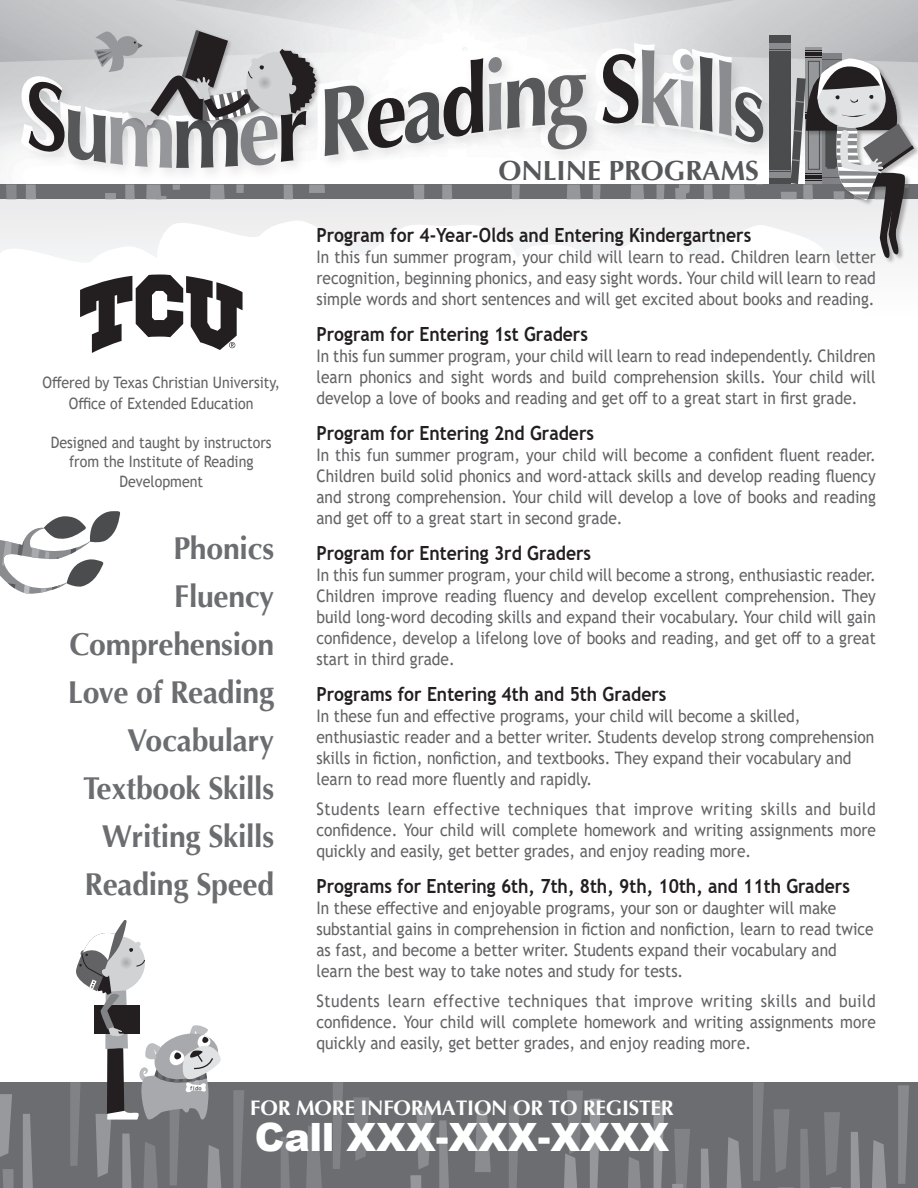
<style>
.page{position:relative;width:918px;height:1188px;background:#fff}
.page>*{position:absolute;margin:0;border:0;box-sizing:border-box;transform-origin:0 0}
.t1{font:900 39px "Arial";color:#fff}
.Tuition{font:700 31.5px "Optima";letter-spacing:-.01em;color:#6c6d70;scale:.96 1}
.t2{font:700 27.6px "Optima";color:#57585a}
.Headline{font:700 21px "Optima";letter-spacing:-.01em;color:#fff}
.course_descript{font:700 19.5px "Trebuchet MS";color:#231f20;scale:.9 1}
.course_descript-2{font:17.25px/21px "Trebuchet MS";color:#636366;text-align:justify;scale:.9 1}
.course_descript-3{font:15.75px "Trebuchet MS";color:#636366;scale:.9 1}
.t3{font:5.55px "Trebuchet MS";color:#231f20}
</style>
<div class="page">
<div style="left:0;top:199px;width:770px;height:41px;background:#ececee"></div>
<svg style="left:0;top:240px;width:138px;height:22px;fill:#f2f3f4"></svg>
<svg style="left:138px;top:214px;width:397px;height:61px"></svg>
<svg style="left:472px;top:221px;width:298px;height:54px"></svg>
<svg style="left:0;top:0;width:918px;height:184px"></svg>
<svg style="left:806px;top:47px;width:16px;height:4px"></svg>
<svg style="left:770px;top:36px;width:21px;height:15px"></svg>
<div style="left:770px;top:44px;width:21px;height:5px;background:#8a8c8f"></div>
<div style="left:0;top:184px;width:918px;height:15px;background:#6c6d70"></div>
<svg style="left:26px;top:185px;width:10px;height:14px"></svg>
<svg style="left:173px;top:185px;width:7px;height:5px"></svg>
<svg style="left:210px;top:185px;width:15px;height:14px"></svg>
<svg style="left:512px;top:185px;width:8px;height:14px"></svg>
<svg style="left:567px;top:185px;width:14px;height:14px"></svg>
<svg style="left:657px;top:185px;width:7px;height:14px"></svg>
<svg style="left:729px;top:185px;width:16px;height:14px"></svg>
<svg style="left:125px;top:185px;width:10px;height:14px"></svg>
<div style="left:236px;top:185px;width:8px;height:8px;background:#95979a"></div>
<svg style="left:284px;top:185px;width:9px;height:14px"></svg>
<svg style="left:309px;top:185px;width:16px;height:8px"></svg>
<svg style="left:442px;top:185px;width:10px;height:14px"></svg>
<svg style="left:593px;top:185px;width:8px;height:14px"></svg>
<svg style="left:631px;top:185px;width:13px;height:14px"></svg>
<svg style="left:679px;top:185px;width:11px;height:9px"></svg>
<svg style="left:704px;top:185px;width:9px;height:14px"></svg>
<svg style="left:146px;top:185px;width:20px;height:14px"></svg>
<div style="left:675px;top:188px;width:11px;height:11px;background:#95979a"></div>
<svg style="left:414px;top:185px;width:10px;height:14px"></svg>
<div style="left:105px;top:193px;width:11px;height:6px;background:#95979a"></div>
<svg style="left:6px;top:185px;width:11px;height:14px"></svg>
<div style="left:805px;top:58px;width:113px;height:206px;background:#231f20;opacity:.31"></div>
<svg style="left:770px;top:51px;width:144px;height:212px"></svg>
<svg style="left:824px;top:103px;width:14px;height:14px"></svg>
<svg style="left:0;top:511px;width:121px;height:83px"></svg>
<div style="left:0;top:1082px;width:918px;height:106px;background:#6c6d70"></div>
<svg style="left:23px;top:1114px;width:10px;height:74px"></svg>
<svg style="left:333px;top:1082px;width:10px;height:87px"></svg>
<svg style="left:509px;top:1106px;width:11px;height:82px"></svg>
<svg style="left:654px;top:1102px;width:10px;height:86px"></svg>
<svg style="left:727px;top:1137px;width:14px;height:51px"></svg>
<svg style="left:800px;top:1129px;width:10px;height:59px"></svg>
<svg style="left:872px;top:1140px;width:14px;height:48px"></svg>
<svg style="left:0;top:1094px;width:12px;height:63px"></svg>
<svg style="left:233px;top:1090px;width:11px;height:98px"></svg>
<svg style="left:281px;top:1137px;width:9px;height:51px"></svg>
<svg style="left:306px;top:1125px;width:16px;height:63px"></svg>
<svg style="left:353px;top:1097px;width:16px;height:64px"></svg>
<svg style="left:439px;top:1120px;width:10px;height:68px"></svg>
<svg style="left:475px;top:1109px;width:16px;height:63px"></svg>
<svg style="left:564px;top:1091px;width:19px;height:97px"></svg>
<svg style="left:590px;top:1099px;width:11px;height:89px"></svg>
<svg style="left:628px;top:1157px;width:13px;height:31px"></svg>
<svg style="left:674px;top:1129px;width:16px;height:59px"></svg>
<svg style="left:701px;top:1149px;width:9px;height:39px"></svg>
<svg style="left:753px;top:1082px;width:11px;height:99px"></svg>
<svg style="left:774px;top:1109px;width:15px;height:63px"></svg>
<svg style="left:824px;top:1112px;width:16px;height:63px"></svg>
<svg style="left:851px;top:1132px;width:9px;height:56px"></svg>
<svg style="left:898px;top:1085px;width:11px;height:99px"></svg>
<svg style="left:778px;top:1187px;width:16px;height:1px"></svg>
<hr style="left:672px;top:1184px;width:11px;height:4px;background:#95979a">
<svg style="left:410px;top:1106px;width:22px;height:82px"></svg>
<svg style="left:3px;top:1169px;width:11px;height:19px"></svg>
<div style="left:23px;top:44px;width:755px;height:139px;background:#57585a;opacity:.18"></div>
<svg style="left:595px;top:43px;width:168px;height:101px"></svg>
<svg style="left:21px;top:30px;width:566px;height:141px"></svg>
<svg style="left:70px;top:920px;width:152px;height:268px"></svg>
<svg style="left:80px;top:275px;width:163px;height:78px"></svg>
<p class="course_descript-3" style="left:43px;top:372px;width:265px">Offered by Texas Christian University,</p>
<p class="course_descript-3" style="left:69px;top:393px;width:207px">Office of Extended Education</p>
<p class="course_descript-3" style="left:51px;top:432px;width:247px">Designed and taught by instructors</p>
<p class="course_descript-3" style="left:69px;top:452px;width:207px">from the Institute of Reading</p>
<p class="course_descript-3" style="left:119px;top:471px;width:94px">Development</p>
<p class="Tuition" style="left:173px;top:530px;width:106px">Phonics</p>
<p class="Tuition" style="left:174px;top:578px;width:106px">Fluency</p>
<p class="Tuition" style="left:69px;top:626px;width:215px">Comprehension</p>
<p class="Tuition" style="left:68px;top:674px;width:216px">Love of Reading</p>
<p class="Tuition" style="left:127px;top:722px;width:154px">Vocabulary</p>
<p class="Tuition" style="left:83px;top:770px;width:201px">Textbook Skills</p>
<p class="Tuition" style="left:102px;top:818px;width:181px">Writing Skills</p>
<p class="Tuition" style="left:85px;top:866px;width:199px">Reading Speed</p>
<p class="t3" style="left:191px;top:1084px;width:13px;rotate:5deg">fido</p>
<p class="t2" style="left:498px;top:154px;width:262px">ONLINE PROGRAMS</p>
<p class="course_descript" style="left:316px;top:223px;width:485px">Program for 4-Year-Olds and Entering Kindergartners</p>
<p class="course_descript-2" style="left:316px;top:247px;width:623px">In this fun summer program, your child will learn to read. Children learn letter recognition, beginning phonics, and easy sight words. Your child will learn to read simple words and short sentences and will get excited about books and reading.</p>
<p class="course_descript" style="left:316px;top:322px;width:303px">Program for Entering 1st Graders</p>
<p class="course_descript-2" style="left:316px;top:346px;width:623px">In this fun summer program, your child will learn to read independently. Children learn phonics and sight words and build comprehension skills. Your child will develop a love of books and reading and get off to a great start in first grade.</p>
<p class="course_descript" style="left:316px;top:421px;width:310px">Program for Entering 2nd Graders</p>
<p class="course_descript-2" style="left:316px;top:445px;width:623px">In this fun summer program, your child will become a confident fluent reader.<br>Children build solid phonics and word-attack skills and develop reading fluency and strong comprehension. Your child will develop a love of books and reading and get off to a great start in second grade.</p>
<p class="course_descript" style="left:316px;top:541px;width:307px">Program for Entering 3rd Graders</p>
<p class="course_descript-2" style="left:316px;top:565px;width:623px">In this fun summer program, your child will become a strong, enthusiastic reader.<br>Children improve reading fluency and develop excellent comprehension. They build long-word decoding skills and expand their vocabulary. Your child will gain confidence, develop a lifelong love of books and reading, and get off to a great start in third grade.</p>
<p class="course_descript" style="left:316px;top:682px;width:390px">Programs for Entering 4th and 5th Graders</p>
<p class="course_descript-2" style="left:316px;top:706px;width:621px;text-align:left">In these fun and effective programs, your child will become a skilled, enthusiastic reader and a better writer. Students develop strong comprehension skills in fiction, nonfiction, and textbooks. They expand their vocabulary and learn to read more fluently and rapidly.</p>
<p class="course_descript-2" style="left:316px;top:799px;width:623px">Students learn effective techniques that improve writing skills and build confidence. Your child will complete homework and writing assignments more quickly and easily, get better grades, and enjoy reading more.</p>
<p class="course_descript" style="left:316px;top:874px;width:594px">Programs for Entering 6th, 7th, 8th, 9th, 10th, and 11th Graders</p>
<p class="course_descript-2" style="left:316px;top:898px;width:621px;text-align:left">In these effective and enjoyable programs, your son or daughter will make substantial gains in comprehension in fiction and nonfiction, learn to read twice as fast, and become a better writer. Students expand their vocabulary and learn the best way to take notes and study for tests.</p>
<p class="course_descript-2" style="left:316px;top:991px;width:623px">Students learn effective techniques that improve writing skills and build confidence. Your child will complete homework and writing assignments more quickly and easily, get better grades, and enjoy reading more.</p>
<p class="Headline" style="left:250px;top:1096px;width:425px">FOR MORE INFORMATION OR TO REGISTER</p>
<p class="t1" style="left:255px;top:1109px;width:416px">Call XXX-XXX-XXXX</p>
</div>
